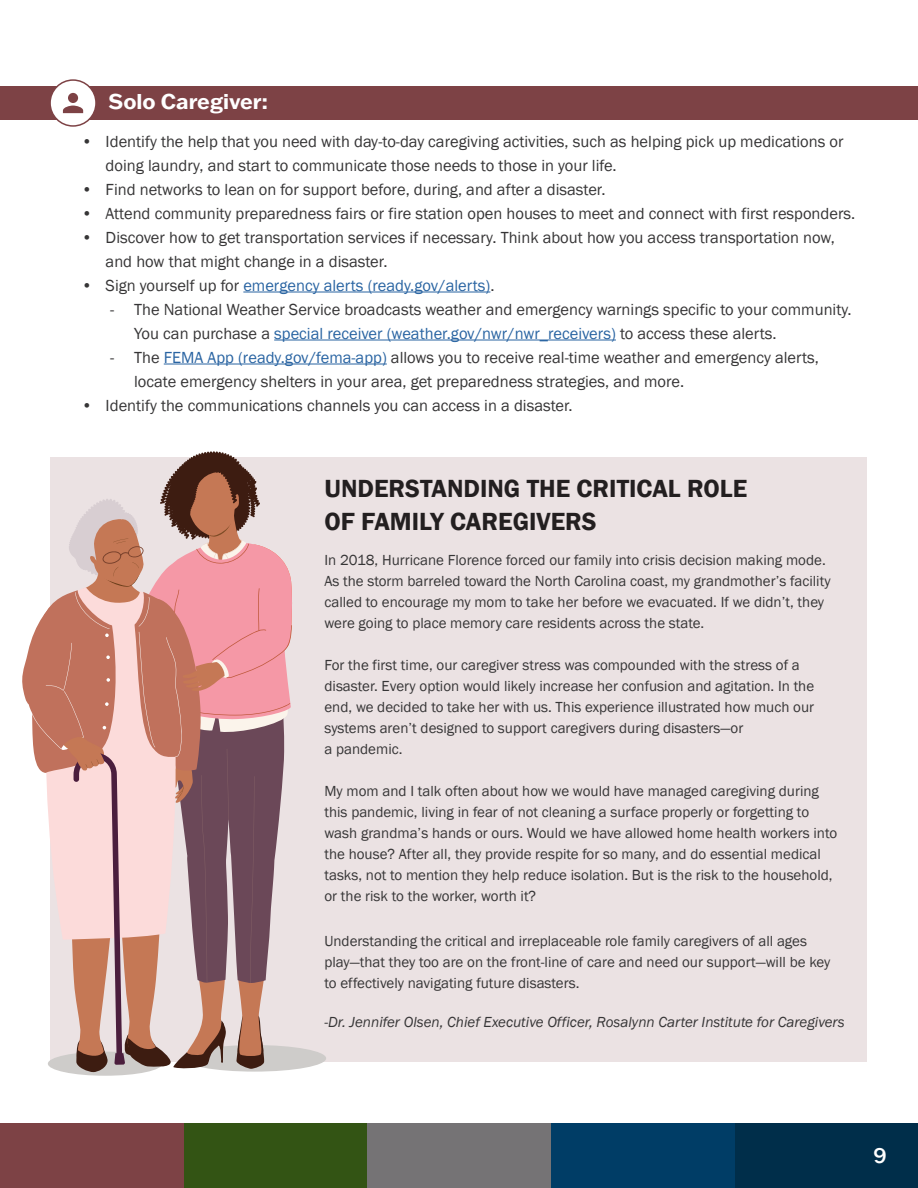
<style>
.page{position:relative;width:918px;height:1188px;background:#fff}
.page>*{position:absolute;margin:0;border:0;box-sizing:border-box;transform-origin:0 0}
.t1{font:600 25.5px/33px "Franklin Gothic";color:#231f20}
.t2{font:500 22.5px "Franklin Gothic";color:#fff}
.t3{font:700 21px "Franklin Gothic ATF";color:#fff}
.t4{font:16.5px/24px "Franklin Gothic";color:#363536}
.t5{font:16.5px "Franklin Gothic";color:#2964a2}
.t6{font:15px/21px "Franklin Gothic";color:#363536}
.t7{font:italic 15px "Franklin Gothic";color:#363536}
.s1{color:#363536}
.s2{color:#2964a2}
</style>
<div class="page">
<div style="left:734px;top:1123px;width:184px;height:65px;background:#002e4a"></div>
<div style="left:551px;top:1123px;width:183px;height:65px;background:#003d66"></div>
<div style="left:367px;top:1123px;width:184px;height:65px;background:#757375"></div>
<div style="left:184px;top:1123px;width:183px;height:65px;background:#335414"></div>
<div style="left:0;top:1123px;width:184px;height:65px;background:#7d4245"></div>
<div style="left:0;top:86px;width:918px;height:34px;background:#7d4245"></div>
<div style="left:50px;top:80px;width:46px;height:46px;background:#fff;border-radius:50%"></div>
<div style="left:49px;top:79px;width:48px;height:48px;border:2px solid #7d4245;border-radius:50%"></div>
<svg style="left:63px;top:93px;width:20px;height:20px"></svg>
<div style="left:51px;top:457px;width:816px;height:605px;background:#ebe2e3"></div>
<hr style="left:243px;top:292px;width:247px;height:1px;background:#2964a2">
<hr style="left:274px;top:340px;width:342px;height:1px;background:#2964a2">
<hr style="left:164px;top:364px;width:223px;height:1px;background:#2964a2">
<div style="left:183px;top:1045px;width:143px;height:27px;background:#ceccca;border-radius:50%"></div>
<div style="left:48px;top:1052px;width:114px;height:24px;background:#ceccca;border-radius:50%"></div>
<svg style="left:22px;top:451px;width:271px;height:621px"></svg>
<h3 class="t3" style="left:109px;top:88px;width:161px">Solo Caregiver:</h3>
<p class="t4" style="left:106px;top:130px;width:739px;text-indent:-24px">• Identify the help that you need with day-to-day caregiving activities, such as helping pick up medications or doing laundry, and start to communicate those needs to those in your life.</p>
<p class="t4" style="left:82px;top:178px;width:525px">• Find networks to lean on for support before, during, and after a disaster.</p>
<p class="t4" style="left:82px;top:202px;width:775px">• Attend community preparedness fairs or fire station open houses to meet and connect with first responders.</p>
<p class="t4" style="left:106px;top:226px;width:731px;text-indent:-24px">• Discover how to get transportation services if necessary. Think about how you access transportation now, and how that might change in a disaster.</p>
<p class="t5" style="left:82px;top:275px;width:414px"><span class="s1">• Sign yourself up for</span> emergency alerts (ready.gov/alerts)<span class="s1">.</span></p>
<p class="t4" style="left:134px;top:298px;width:719px;text-indent:-24px">- The National Weather Service broadcasts weather and emergency warnings specific to your community.<br>You can purchase a <span class="s2">special receiver (weather.gov/nwr/nwr_receivers)</span> to access these alerts.</p>
<p class="t4" style="left:134px;top:346px;width:686px;text-indent:-24px">- The <span class="s2">FEMA App (ready.gov/fema-app)</span> allows you to receive real-time weather and emergency alerts, locate emergency shelters in your area, get preparedness strategies, and more.</p>
<p class="t4" style="left:82px;top:394px;width:493px">• Identify the communications channels you can access in a disaster.</p>
<h1 class="t1" style="left:324px;top:473px;width:424px">UNDERSTANDING THE CRITICAL ROLE<br>OF FAMILY CAREGIVERS</h1>
<p class="t6" style="left:324px;top:550px;width:508px">In 2018, Hurricane Florence forced our family into crisis decision making mode.<br>As the storm barreled toward the North Carolina coast, my grandmother’s facility called to encourage my mom to take her before we evacuated. If we didn’t, they were going to place memory care residents across the state.</p>
<p class="t6" style="left:324px;top:655px;width:491px">For the first time, our caregiver stress was compounded with the stress of a disaster. Every option would likely increase her confusion and agitation. In the end, we decided to take her with us. This experience illustrated how much our systems aren’t designed to support caregivers during disasters—or<br>a pandemic.</p>
<p class="t6" style="left:324px;top:781px;width:514px">My mom and I talk often about how we would have managed caregiving during this pandemic, living in fear of not cleaning a surface properly or forgetting to wash grandma’s hands or ours. Would we have allowed home health workers into the house? After all, they provide respite for so many, and do essential medical tasks, not to mention they help reduce isolation. But is the risk to the household, or the risk to the worker, worth it?</p>
<p class="t6" style="left:324px;top:931px;width:507px">Understanding the critical and irreplaceable role family caregivers of all ages play—that they too are on the front-line of care and need our support—will be key to effectively navigating future disasters.</p>
<p class="t7" style="left:324px;top:1012px;width:522px">-Dr. Jennifer Olsen, Chief Executive Officer, Rosalynn Carter Institute for Caregivers</p>
<h2 class="t2" style="left:874px;top:1142px;width:15px">9</h2>
</div>
